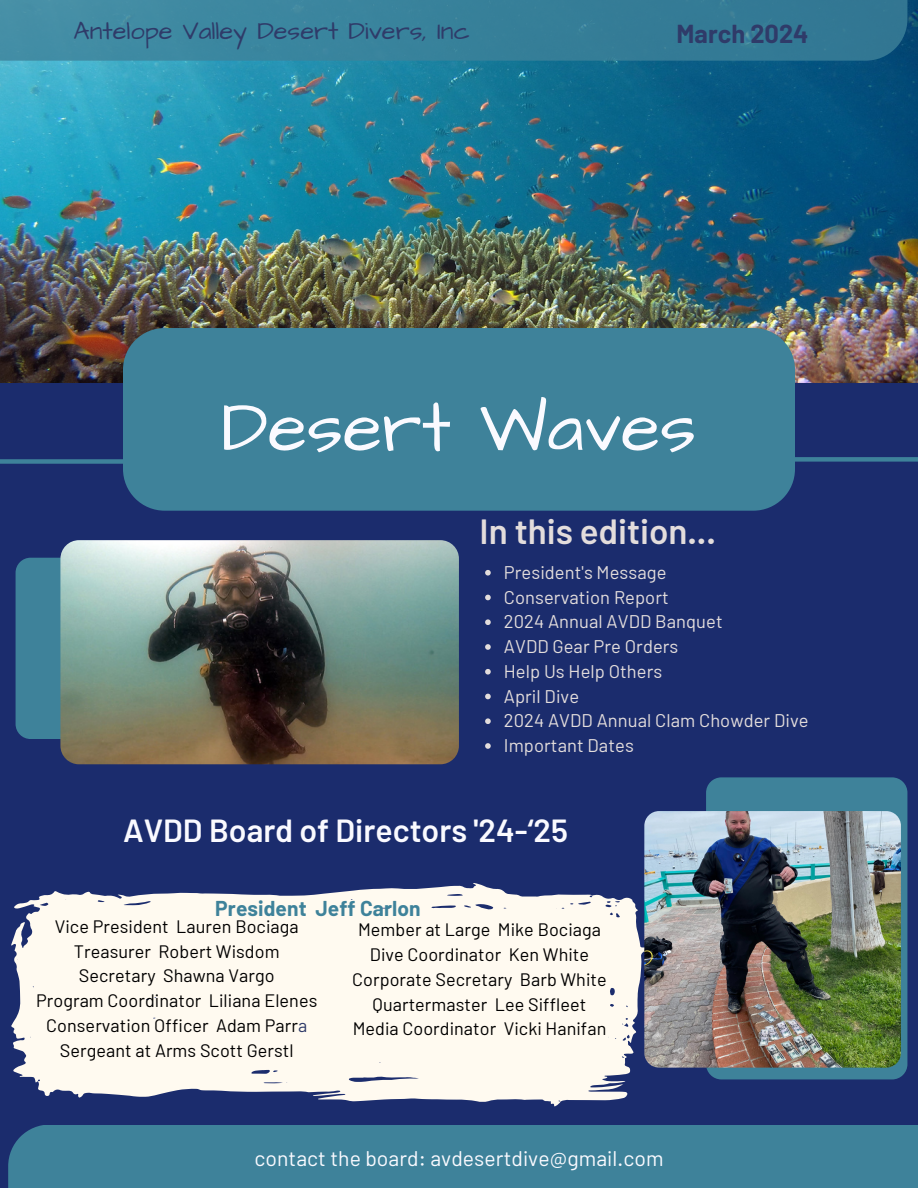
<style>
.page{position:relative;width:918px;height:1188px;background:#1b2c6d}
.page>*{position:absolute;margin:0;border:0;box-sizing:border-box;transform-origin:0 0}
.t1{font:72px "Architects Daughter";color:#fafaff}
.t2{font:600 34.95px "Barlow";color:#e3dddc}
.t3{font:600 31.95px "Barlow";color:#fafaff}
.t4{font:25.35px "Architects Daughter";color:#2f3b69}
.t5{font:700 25.35px "Barlow";color:#2f3b69}
.t6{font:21.15px "Barlow";letter-spacing:.005em;color:#fafaff}
.t7{font:700 21px "Barlow";letter-spacing:.005em;color:#3e829a}
.t8{font:18.3px "Barlow";letter-spacing:.005em;color:#e3dddc}
.t9{font:18px "Barlow";letter-spacing:.005em;color:#000}
.s1{color:#2f3b69}
</style>
<div class="page">
<img style="left:0;top:0;width:918px;height:382px">
<div style="left:0;top:459px;width:143px;height:5px;background:#3e829a"></div>
<div style="left:745px;top:457px;width:173px;height:5px;background:#3e829a"></div>
<div style="left:123px;top:328px;width:672px;height:183px;background:#3e829a"></div>
<div style="left:8px;top:1125px;width:910px;height:63px;background:#3e829a"></div>
<div style="left:0;top:0;width:907px;height:61px;background:linear-gradient(to right,#438fa6,#2e7490)"></div>
<div style="left:16px;top:558px;width:322px;height:181px;background:#3e829a;border-radius:15px"></div>
<img style="left:60px;top:540px;width:399px;height:224px;border-radius:19px">
<div style="left:706px;top:777px;width:201px;height:302px;background:#3e829a;border-radius:15px"></div>
<svg style="left:11px;top:883px;width:633px;height:224px;fill:#fffaf0"></svg>
<img style="left:644px;top:811px;width:257px;height:257px;border-radius:15px">
<div style="left:272px;top:931px;width:275px;height:128px;background:#fffaf0"></div>
<svg style="left:485px;top:570px;width:6px;height:6px"></svg>
<svg style="left:485px;top:595px;width:6px;height:5px"></svg>
<svg style="left:485px;top:619px;width:6px;height:6px"></svg>
<svg style="left:485px;top:644px;width:6px;height:6px"></svg>
<svg style="left:485px;top:669px;width:6px;height:6px"></svg>
<svg style="left:485px;top:694px;width:6px;height:5px"></svg>
<svg style="left:485px;top:718px;width:6px;height:6px"></svg>
<svg style="left:485px;top:743px;width:6px;height:6px"></svg>
<p class="t4" style="left:74px;top:14px;width:398px">Antelope Valley Desert Divers, Inc</p>
<h2 class="t5" style="left:677px;top:18px;width:134px">March 2024</h2>
<h1 class="t1" style="left:221px;top:379px;width:476px">Desert Waves</h1>
<p class="t2" style="left:480px;top:509px;width:238px">In this edition...</p>
<p class="t8" style="left:504px;top:561px;width:164px">President's Message</p>
<p class="t8" style="left:504px;top:585px;width:166px">Conservation Report</p>
<p class="t8" style="left:504px;top:610px;width:220px">2024 Annual AVDD Banquet</p>
<p class="t8" style="left:504px;top:635px;width:176px">AVDD Gear Pre Orders</p>
<p class="t8" style="left:504px;top:660px;width:160px">Help Us Help Others</p>
<p class="t8" style="left:504px;top:684px;width:77px">April Dive</p>
<h2 class="t8" style="left:504px;top:709px;width:306px">2024 AVDD Annual Clam Chowder Dive</h2>
<p class="t8" style="left:504px;top:734px;width:131px">Important Dates</p>
<p class="t3" style="left:123px;top:810px;width:447px">AVDD Board of Directors '24-‘25</p>
<p class="t7" style="left:215px;top:895px;width:207px">President Jeff Carlon</p>
<p class="t9" style="left:55px;top:915px;width:245px">Vice President Lauren Bociaga</p>
<p class="t9" style="left:74px;top:940px;width:207px">Treasurer Robert Wisdom</p>
<p class="t9" style="left:79px;top:964px;width:197px">Secretary Shawna Vargo</p>
<p class="t9" style="left:36px;top:989px;width:283px">Program Coordinator Liliana Elenes</p>
<p class="t9" style="left:46px;top:1014px;width:263px">Conservation Officer Adam Parr<span class="s1">a</span></p>
<p class="t9" style="left:60px;top:1039px;width:235px">Sergeant at Arms Scott Gerstl</p>
<p class="t9" style="left:358px;top:918px;width:244px">Member at Large Mike Bociaga</p>
<p class="t9" style="left:370px;top:943px;width:221px">Dive Coordinator Ken White</p>
<p class="t9" style="left:352px;top:968px;width:256px">Corporate Secretary Barb White</p>
<p class="t9" style="left:373px;top:993px;width:215px">Quartermaster Lee Siffleet</p>
<h5 class="t9" style="left:353px;top:1017px;width:255px">Media Coordinator Vicki Hanifan</h5>
<p class="t6" style="left:254px;top:1144px;width:411px">contact the board: avdesertdive@gmail.com</p>
</div>
